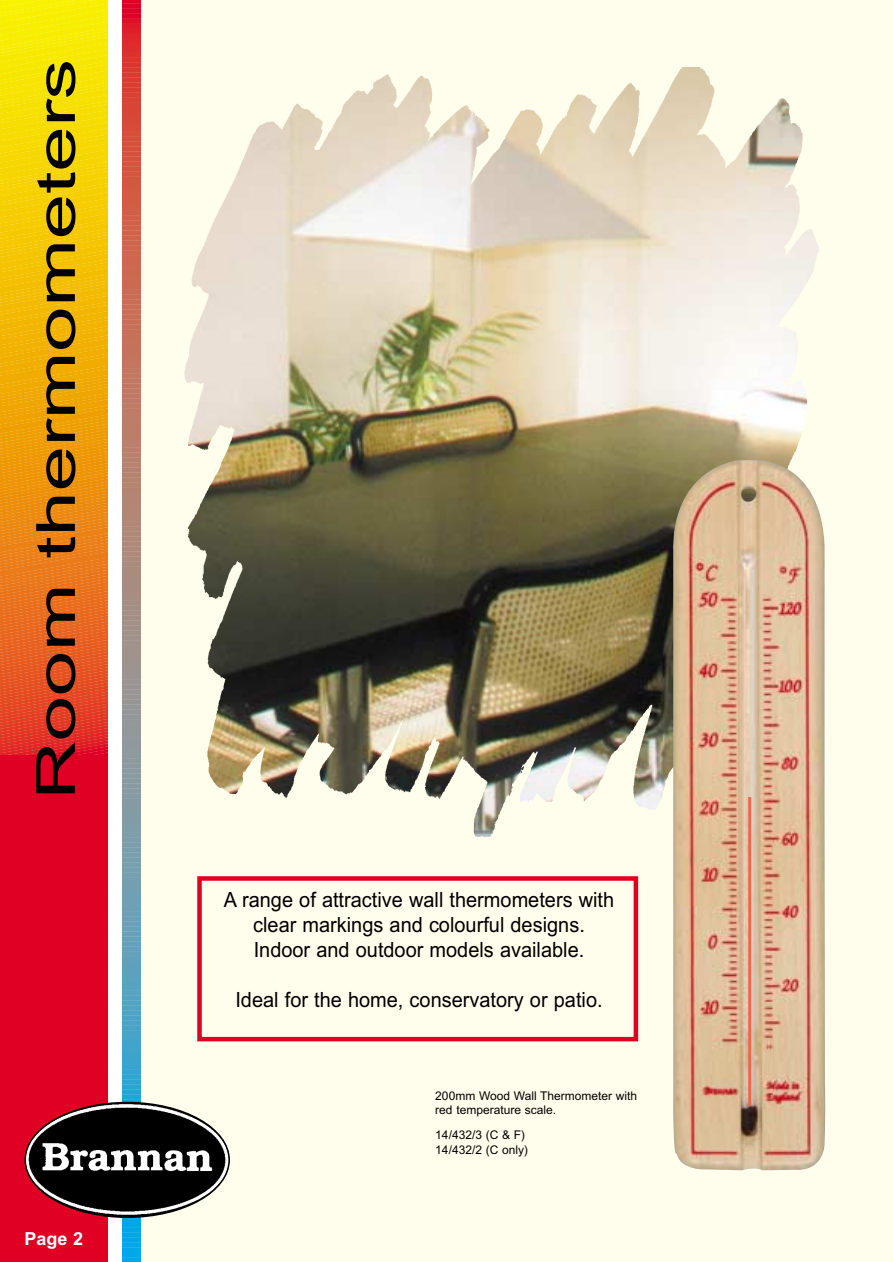
<style>
.page{position:relative;width:893px;height:1262px;background:#fff}
.page>*{position:absolute;margin:0;border:0;box-sizing:border-box;transform-origin:0 0}
.t1{font:54px "Arial";color:#000;scale:1.5 1}
.t2{font:21px/25.2px "Arial";color:#000;text-align:center;scale:.95 1}
.t3{font:700 18px "Arial";color:#fff}
.t4{font:12px/14.4px "Arial";color:#000}
</style>
<div class="page">
<div style="left:131px;top:0;width:761px;height:1262px;background:#fffdec"></div>
<svg style="left:0;top:0;width:230px;height:1262px"></svg>
<img style="left:145px;top:57px;width:674px;height:830px">
<img style="left:668px;top:460px;width:157px;height:710px">
<div style="left:197px;top:876px;width:441px;height:165px;border:4px solid #df0024"></div>
<hr style="left:748px;top:797px;width:3px;height:309px;background:#ea6b48">
<h1 class="t1" style="left:36px;top:799px;width:495px;rotate:-90deg">Room thermometers</h1>
<p class="t3" style="left:25px;top:1232px;width:60px">Page 2</p>
<p class="t2" style="left:224px;top:888px;width:412px">A range of attractive wall thermometers with clear markings and colourful designs.<br>Indoor and outdoor models available.</p>
<p class="t2" style="left:235px;top:989px;width:388px">Ideal for the home, conservatory or patio.</p>
<p class="t4" style="left:435px;top:1089px;width:203px">200mm Wood Wall Thermometer with red temperature scale.</p>
<p class="t4" style="left:435px;top:1129px;width:94px">14/432/3 (C &amp; F)<br>14/432/2 (C only)</p>
</div>
